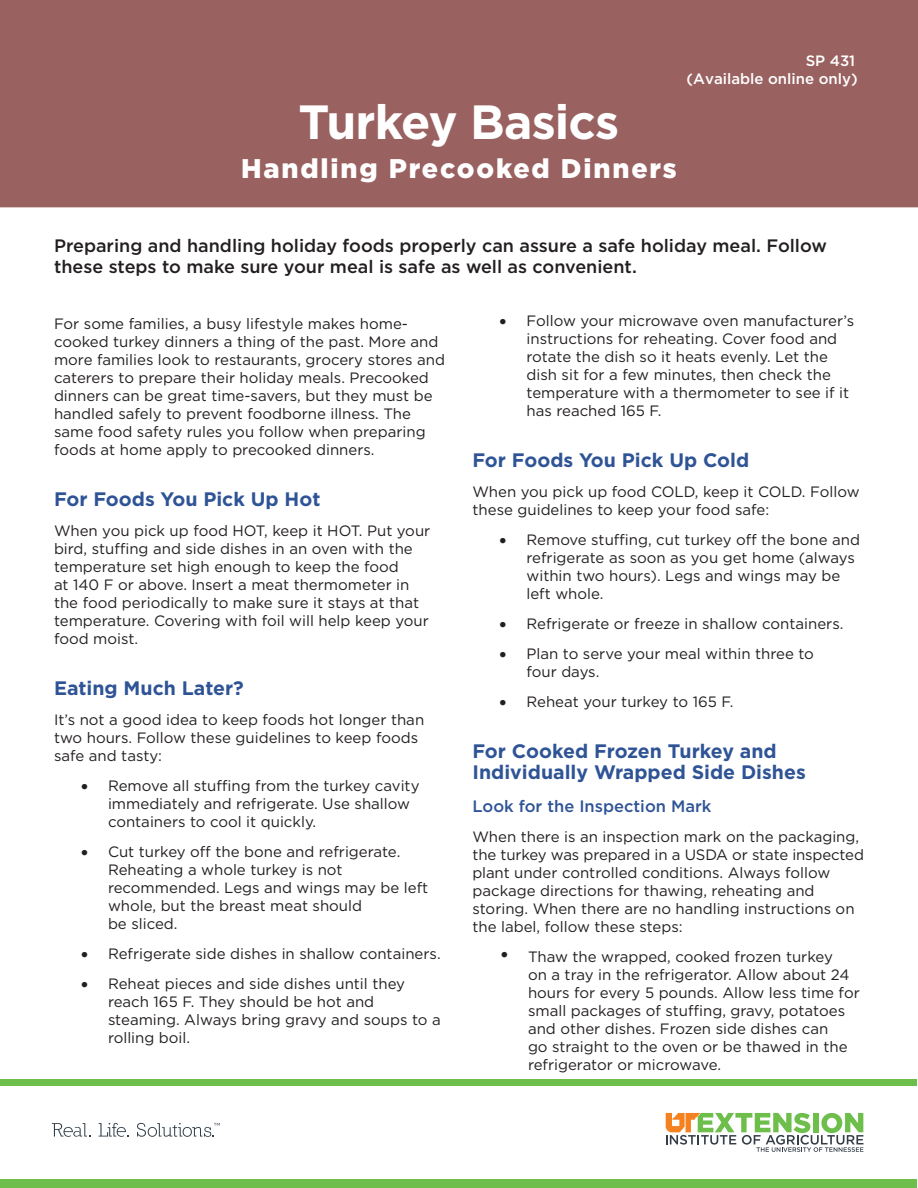
<style>
.page{position:relative;width:918px;height:1188px;background:#fff}
.page>*{position:absolute;margin:0;border:0;box-sizing:border-box;transform-origin:0 0}
.t1{font:700 48px "Gotham";letter-spacing:-.015em;color:#fff}
.Subtitle{font:900 27px "Gotham";letter-spacing:.07em;color:#fff}
.Heading_1{font:700 19.5px/21px "Gotham";color:#2f5496}
.t2{font:18px/21px "Gotham Medium 2";color:#231f20}
.Heading_2{font:16.5px "Gotham Medium 2";color:#2f5496}
.t3{font:15px/18px "Gotham";color:#231f20}
.t4{font:500 15px "Gotham";color:#fff}
.Heading_2-2{font:15px "Gotham Medium 2";color:#fff}
.s1{font-size:21px}
</style>
<div class="page">
<div style="left:0;top:0;width:918px;height:207px;background:#996261"></div>
<div style="left:0;top:1180px;width:917px;height:8px;background:#6dbe4b"></div>
<div style="left:0;top:1079px;width:917px;height:7px;background:#6dbe4b"></div>
<svg style="left:52px;top:1123px;width:38px;height:14px"></svg>
<svg style="left:99px;top:1123px;width:30px;height:14px"></svg>
<svg style="left:666px;top:1113px;width:197px;height:39px"></svg>
<svg style="left:137px;top:1123px;width:83px;height:14px"></svg>
<p class="t1" style="left:299px;top:90px;width:322px">Turkey Basics</p>
<p class="Subtitle" style="left:241px;top:150px;width:437px">Handling Precooked Dinners</p>
<p class="Heading_2-2" style="left:806px;top:51px;width:51px">SP 431</p>
<p class="t4" style="left:687px;top:69px;width:173px">(Available online only)</p>
<p class="t2" style="left:54px;top:235px;width:774px">Preparing and handling holiday foods properly can assure a safe holiday meal. Follow these steps to make sure your meal is safe as well as convenient.</p>
<p class="t3" style="left:54px;top:315px;width:393px">For some families, a busy lifestyle makes home&shy;cooked turkey dinners a thing of the past. More and more families look to restaurants, grocery stores and caterers to prepare their holiday meals. Precooked dinners can be great time-savers, but they must be handled safely to prevent foodborne illness. The same food safety rules you follow when preparing foods at home apply to precooked dinners.</p>
<p class="Heading_1" style="left:54px;top:489px;width:268px">For Foods You Pick Up Hot</p>
<p class="t3" style="left:54px;top:522px;width:378px">When you pick up food HOT, keep it HOT. Put your bird, stuffing and side dishes in an oven with the temperature set high enough to keep the food<br>at 140 F or above. Insert a meat thermometer in the food periodically to make sure it stays at that temperature. Covering with foil will help keep your food moist.</p>
<p class="Heading_1" style="left:54px;top:678px;width:191px">Eating Much Later?</p>
<p class="t3" style="left:54px;top:711px;width:372px">It’s not a good idea to keep foods hot longer than two hours. Follow these guidelines to keep foods safe and tasty:</p>
<p class="t3" style="left:108px;top:777px;width:313px;text-indent:-27px">• Remove all stuffing from the turkey cavity immediately and refrigerate. Use shallow containers to cool it quickly.</p>
<p class="t3" style="left:108px;top:843px;width:322px;text-indent:-27px">• Cut turkey off the bone and refrigerate.<br>Reheating a whole turkey is not recommended. Legs and wings may be left whole, but the breast meat should<br>be sliced.</p>
<p class="t3" style="left:81px;top:945px;width:361px">• Refrigerate side dishes in shallow containers.</p>
<p class="t3" style="left:108px;top:975px;width:334px;text-indent:-27px">• Reheat pieces and side dishes until they reach 165 F. They should be hot and steaming. Always bring gravy and soups to a rolling boil.</p>
<p class="t3" style="left:526px;top:312px;width:329px;text-indent:-27px">• Follow your microwave oven manufacturer’s instructions for reheating. Cover food and rotate the dish so it heats evenly. Let the dish sit for a few minutes, then check the temperature with a thermometer to see if it has reached 165 F.</p>
<p class="Heading_1" style="left:472px;top:450px;width:278px">For Foods You Pick Up Cold</p>
<p class="t3" style="left:472px;top:483px;width:389px">When you pick up food COLD, keep it COLD. Follow these guidelines to keep your food safe:</p>
<p class="t3" style="left:526px;top:531px;width:335px;text-indent:-27px">• Remove stuffing, cut turkey off the bone and refrigerate as soon as you get home (always within two hours). Legs and wings may be left whole.</p>
<p class="t3" style="left:500px;top:615px;width:346px">• Refrigerate or freeze in shallow containers.</p>
<p class="t3" style="left:526px;top:645px;width:289px;text-indent:-27px">• Plan to serve your meal within three to four days.</p>
<p class="t3" style="left:500px;top:693px;width:235px">• Reheat your turkey to 165 F.</p>
<p class="Heading_1" style="left:472px;top:741px;width:335px">For Cooked Frozen Turkey and<br>Individually Wrapped Side Dishes</p>
<p class="Heading_2" style="left:472px;top:796px;width:240px">Look for the Inspection Mark</p>
<p class="t3" style="left:472px;top:828px;width:393px">When there is an inspection mark on the packaging, the turkey was prepared in a USDA or state inspected plant under controlled conditions. Always follow package directions for thawing, reheating and storing. When there are no handling instructions on the label, follow these steps:</p>
<p class="t3" style="left:528px;top:948px;width:333px;text-indent:-28px"><span class="s1">•</span> Thaw the wrapped, cooked frozen turkey<br>on a tray in the refrigerator. Allow about 24 hours for every 5 pounds. Allow less time for small packages of stuffing, gravy, potatoes and other dishes. Frozen side dishes can<br>go straight to the oven or be thawed in the refrigerator or microwave.</p>
</div>
